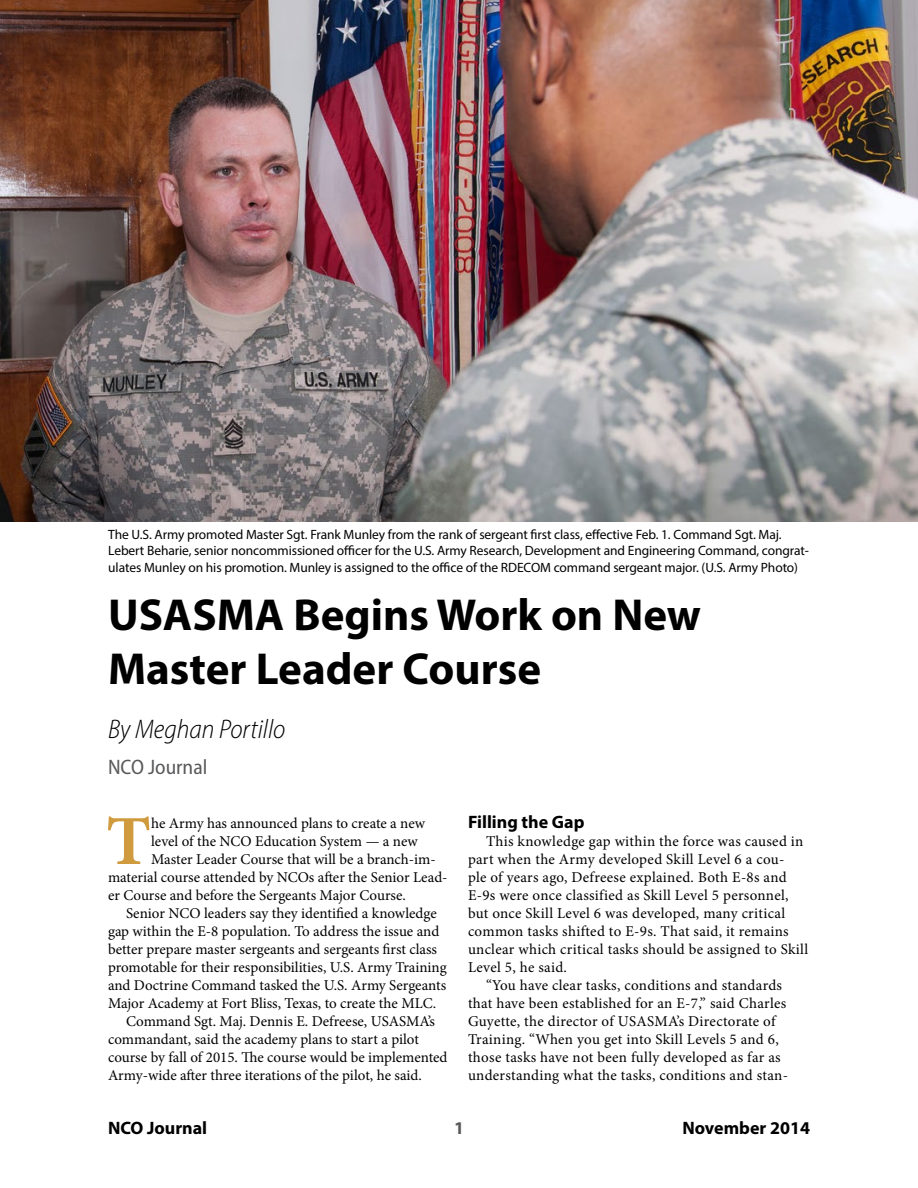
<style>
.page{position:relative;width:918px;height:1188px;background:#fff}
.page>*{position:absolute;margin:0;border:0;box-sizing:border-box;transform-origin:0 0}
.t1{font:700 70.35px "Minion Pro";color:#d09a3f}
.t2{font:700 45px/54px "Myriad Pro";color:#000}
.t3{font:italic 300 semi-condensed 27px "Myriad Pro";color:#000}
.t4{font:semi-condensed 21px "Myriad Pro";color:#58595b}
.t5{font:700 18px "Myriad Pro";color:#000}
.t6{font:700 18px "Myriad Pro";color:#58595b}
.t7{font:15px "Minion Pro";letter-spacing:.005em;color:#000}
.t8{font:13.5px/16.5px "Myriad Pro";letter-spacing:-.005em;color:#000}
</style>
<div class="page">
<img style="left:0;top:0;width:918px;height:522px">
<p class="t8" style="left:108px;top:526px;width:702px">The U.S. Army promoted Master Sgt. Frank Munley from the rank of sergeant first class, effective Feb. 1. Command Sgt. Maj.<br>Lebert Beharie, senior noncommissioned officer for the U.S. Army Research, Development and Engineering Command, congrat&shy;ulates Munley on his promotion. Munley is assigned to the office of the RDECOM command sergeant major. (U.S. Army Photo)</p>
<h2 class="t2" style="left:108px;top:586px;width:595px">USASMA Begins Work on New<br>Master Leader Course</h2>
<h3 class="t3" style="left:108px;top:713px;width:179px">By Meghan Portillo</h3>
<h3 class="t4" style="left:108px;top:754px;width:101px">NCO Journal</h3>
<h1 class="t1" style="left:106px;top:792px;width:47px">T</h1>
<p class="t7" style="left:151px;top:813px;width:276px">he Army has announced plans to create a new</p>
<p class="t7" style="left:151px;top:831px;width:268px">level of the NCO Education System — a new</p>
<p class="t7" style="left:151px;top:849px;width:286px">Master Leader Course that will be a branch-im-</p>
<p class="t7" style="left:108px;top:867px;width:341px">material course attended by NCOs after the Senior Lead-</p>
<p class="t7" style="left:108px;top:885px;width:299px">er Course and before the Sergeants Major Course.</p>
<p class="t7" style="left:126px;top:903px;width:312px">Senior NCO leaders say they identified a knowledge</p>
<p class="t7" style="left:108px;top:921px;width:333px">gap within the E-8 population. To address the issue and</p>
<p class="t7" style="left:108px;top:939px;width:331px">better prepare master sergeants and sergeants first class</p>
<p class="t7" style="left:108px;top:957px;width:340px">promotable for their responsibilities, U.S. Army Training</p>
<p class="t7" style="left:108px;top:975px;width:340px">and Doctrine Command tasked the U.S. Army Sergeants</p>
<p class="t7" style="left:108px;top:993px;width:330px">Major Academy at Fort Bliss, Texas, to create the MLC.</p>
<p class="t7" style="left:126px;top:1011px;width:311px">Command Sgt. Maj. Dennis E. Defreese, USASMA’s</p>
<p class="t7" style="left:108px;top:1029px;width:312px">commandant, said the academy plans to start a pilot</p>
<p class="t7" style="left:108px;top:1047px;width:341px">course by fall of 2015. The course would be implemented</p>
<p class="t7" style="left:108px;top:1065px;width:315px">Army-wide after three iterations of the pilot, he said.</p>
<p class="t5" style="left:468px;top:810px;width:118px">Filling the Gap</p>
<p class="t7" style="left:486px;top:831px;width:319px">This knowledge gap within the force was caused in</p>
<p class="t7" style="left:468px;top:849px;width:318px">part when the Army developed Skill Level 6 a cou-</p>
<p class="t7" style="left:468px;top:867px;width:320px">ple of years ago, Defreese explained. Both E-8s and</p>
<p class="t7" style="left:468px;top:885px;width:322px">E-9s were once classified as Skill Level 5 personnel,</p>
<p class="t7" style="left:468px;top:903px;width:319px">but once Skill Level 6 was developed, many critical</p>
<p class="t7" style="left:468px;top:921px;width:322px">common tasks shifted to E-9s. That said, it remains</p>
<p class="t7" style="left:468px;top:939px;width:342px">unclear which critical tasks should be assigned to Skill</p>
<p class="t7" style="left:468px;top:957px;width:100px">Level 5, he said.</p>
<p class="t7" style="left:486px;top:975px;width:298px">“You have clear tasks, conditions and standards</p>
<p class="t7" style="left:468px;top:993px;width:320px">that have been established for an E-7,” said Charles</p>
<p class="t7" style="left:468px;top:1011px;width:309px">Guyette, the director of USASMA’s Directorate of</p>
<p class="t7" style="left:468px;top:1029px;width:312px">Training. “When you get into Skill Levels 5 and 6,</p>
<p class="t7" style="left:468px;top:1047px;width:314px">those tasks have not been fully developed as far as</p>
<p class="t7" style="left:468px;top:1065px;width:322px">understanding what the tasks, conditions and stan-</p>
<p class="t5" style="left:108px;top:1116px;width:101px">NCO Journal</p>
<p class="t6" style="left:454px;top:1116px;width:11px">1</p>
<p class="t5" style="left:682px;top:1116px;width:129px">November 2014</p>
</div>
